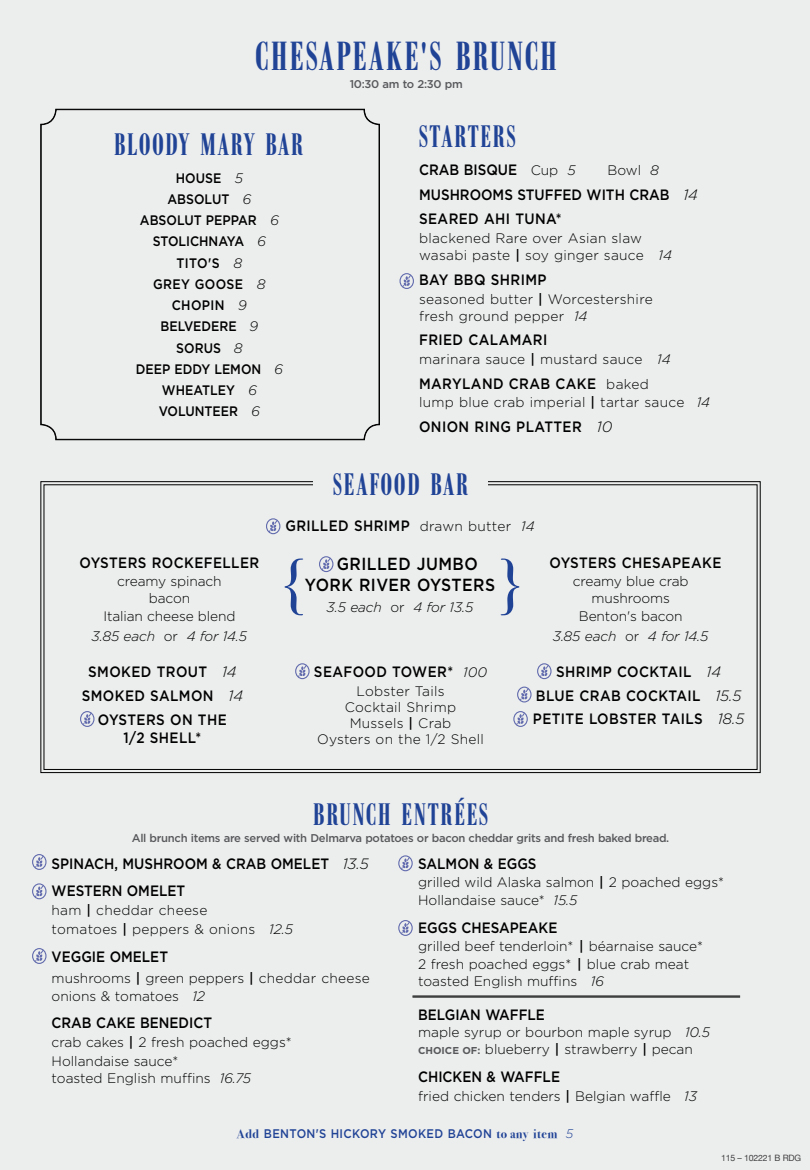
<style>
.page{position:relative;width:810px;height:1170px;background:#eceded}
.page>*{position:absolute;margin:0;border:0;box-sizing:border-box;transform-origin:0 0}
.t1{font:67.5px "Bodoni Svty Two ITCTT Book";color:#204396}
.t2{font:42.5px "Bodoni Ant Com D Dem Bol";letter-spacing:.06em;color:#204396}
.t3{font:32.5px "Bodoni Ant Com D Dem Bol";letter-spacing:.06em;color:#204396}
.t4{font:500 17.5px/21px "Gotham";letter-spacing:.03em;color:#000;scale:.9 1}
.t5{font:500 15px/24px "Gotham";letter-spacing:.03em;color:#000;text-align:center;scale:.9 1}
.t6{font:500 15px/27.9px "Gotham";color:#000;scale:.9 1}
.t7{font:300 13.75px/17.5px "Gotham";color:#000}
.t8{font:300 13.75px/16.2px "Gotham";letter-spacing:.02em;color:#000}
.t9{font:500 13.75px/21.2px "Gotham";color:#000;text-align:center;scale:.9 1}
.t10{font:italic 300 13.75px "Gotham";letter-spacing:-.01em;color:#000}
.t11{font:500 12.5px "Gotham";letter-spacing:.03em;color:#204396;scale:.9 1}
.t12{font:500 11.25px "Gotham";letter-spacing:-.025em;color:#58595b}
.t13{font:8.75px "Helvetica Neue";letter-spacing:-.025em;color:#414042}
.s1{font-weight:300;font-style:italic}
.s2{font-weight:300;font-size:13.75px}
.s3{font-weight:300;font-style:italic;font-size:13.75px}
.s4{font-style:italic}
.s5{font-weight:500}
.s6{font-style:normal}
.s7{font-weight:700;font-size:10px;color:#58595b}
.s8{font-family:"Bodoni Svty Two ITCTT Bold";font-weight:400}
</style>
<div class="page">
<hr style="left:412px;top:996px;width:328px;height:1px;background:#000">
<hr style="left:412px;top:997px;width:328px;height:1px;background:#000">
<svg style="left:40px;top:481px;width:721px;height:292px"></svg>
<div style="left:313px;top:473px;width:175px;height:32px;background:#eceded"></div>
<div style="left:32px;top:948px;width:15px;height:16px;border:1px solid #616bad;border-radius:50%"></div>
<svg style="left:34px;top:949px;width:10px;height:14px"></svg>
<div style="left:32px;top:883px;width:15px;height:16px;border:1px solid #616bad;border-radius:50%"></div>
<svg style="left:34px;top:884px;width:10px;height:14px"></svg>
<div style="left:32px;top:854px;width:15px;height:16px;border:1px solid #616bad;border-radius:50%"></div>
<svg style="left:34px;top:855px;width:10px;height:14px"></svg>
<div style="left:398px;top:920px;width:15px;height:16px;border:1px solid #616bad;border-radius:50%"></div>
<svg style="left:400px;top:921px;width:11px;height:14px"></svg>
<div style="left:398px;top:855px;width:15px;height:16px;border:1px solid #616bad;border-radius:50%"></div>
<svg style="left:400px;top:856px;width:11px;height:14px"></svg>
<div style="left:400px;top:273px;width:14px;height:16px;border:1px solid #616bad;border-radius:50%"></div>
<svg style="left:402px;top:274px;width:10px;height:14px"></svg>
<svg style="left:40px;top:109px;width:340px;height:331px"></svg>
<div style="left:41px;top:110px;width:338px;height:329px;border:1px solid #000;border-radius:15px"></div>
<div style="left:266px;top:518px;width:14px;height:16px;border:1px solid #616bad;border-radius:50%"></div>
<svg style="left:268px;top:519px;width:10px;height:14px"></svg>
<div style="left:319px;top:556px;width:14px;height:16px;border:1px solid #616bad;border-radius:50%"></div>
<svg style="left:321px;top:557px;width:10px;height:14px"></svg>
<div style="left:80px;top:711px;width:15px;height:16px;border:1px solid #616bad;border-radius:50%"></div>
<svg style="left:82px;top:712px;width:10px;height:14px"></svg>
<div style="left:295px;top:663px;width:15px;height:16px;border:1px solid #616bad;border-radius:50%"></div>
<svg style="left:297px;top:664px;width:10px;height:14px"></svg>
<div style="left:537px;top:663px;width:15px;height:16px;border:1px solid #616bad;border-radius:50%"></div>
<svg style="left:539px;top:664px;width:10px;height:14px"></svg>
<div style="left:517px;top:687px;width:15px;height:16px;border:1px solid #616bad;border-radius:50%"></div>
<svg style="left:519px;top:688px;width:10px;height:13px"></svg>
<div style="left:513px;top:711px;width:15px;height:16px;border:1px solid #616bad;border-radius:50%"></div>
<svg style="left:516px;top:712px;width:10px;height:14px"></svg>
<h2 class="t2" style="left:256px;top:33px;width:303px">CHESAPEAKE'S BRUNCH</h2>
<p class="t12" style="left:350px;top:76px;width:115px">10:30 am to 2:30 pm</p>
<h3 class="t3" style="left:114px;top:128px;width:190px">BLOODY MARY BAR</h3>
<p class="t9" style="left:136px;top:167px;width:165px">HOUSE <span class="s1">5<br></span>ABSOLUT <span class="s1">6<br></span>ABSOLUT PEPPAR <span class="s1">6<br></span>STOLICHNAYA <span class="s1">6<br></span>TITO'S <span class="s1">8<br></span>GREY GOOSE <span class="s1">8<br></span>CHOPIN <span class="s1">9<br></span>BELVEDERE <span class="s1">9<br></span>SORUS <span class="s1">8<br></span>DEEP EDDY LEMON <span class="s1">6<br></span>WHEATLEY <span class="s1">6<br></span>VOLUNTEER <span class="s1">6</span></p>
<h3 class="t3" style="left:419px;top:119px;width:98px">STARTERS</h3>
<p class="t6" style="left:419px;top:156px;width:175px">CRAB BISQUE <span class="s2">Cup</span> <span class="s3">5</span></p>
<p class="t7" style="left:607px;top:161px;width:53px">Bowl <span class="s4">8</span></p>
<p class="t6" style="left:419px;top:182px;width:311px;line-height:24.4px">MUSHROOMS STUFFED WITH CRAB <span class="s1">14<br></span>SEARED AHI TUNA*</p>
<p class="t8" style="left:419px;top:229px;width:254px;line-height:17.5px">blackened Rare over Asian slaw wasabi paste <span class="s5">|</span> soy ginger sauce <span class="s4">14</span></p>
<p class="t5" style="left:419px;top:267px;width:143px">BAY BBQ SHRIMP</p>
<p class="t8" style="left:419px;top:290px;width:235px;line-height:17.5px">seasoned butter <span class="s5">|</span> Worcestershire fresh ground pepper <span class="s4">14</span></p>
<p class="t5" style="left:419px;top:328px;width:144px">FRIED CALAMARI</p>
<p class="t8" style="left:419px;top:351px;width:253px">marinara sauce <span class="s5">|</span> mustard sauce <span class="s4">14</span></p>
<p class="t5" style="left:419px;top:371px;width:257px">MARYLAND CRAB CAKE <span class="s2">baked</span></p>
<p class="t8" style="left:419px;top:394px;width:292px">lump blue crab imperial <span class="s5">|</span> tartar sauce <span class="s4">14</span></p>
<p class="t5" style="left:419px;top:414px;width:216px">ONION RING PLATTER <span class="s1">10</span></p>
<h3 class="t3" style="left:333px;top:467px;width:136px">SEAFOOD BAR</h3>
<p class="t5" style="left:80px;top:551px;width:201px">OYSTERS ROCKEFELLER</p>
<p class="t7" style="left:103px;top:572px;width:134px;text-align:center">creamy spinach bacon<br>Italian cheese blend</p>
<p class="t10" style="left:92px;top:627px;width:157px">3.85 each <span class="s6">or</span> 4 for 14.5</p>
<p class="t5" style="left:82px;top:659px;width:181px">SMOKED TROUT <span class="s1">14<br></span>SMOKED SALMON <span class="s1">14<br></span>OYSTERS ON THE</p>
<p class="t5" style="left:123px;top:725px;width:88px">1/2 SHELL*</p>
<p class="t5" style="left:285px;top:514px;width:278px">GRILLED SHRIMP <span class="s2">drawn butter</span> <span class="s3">14</span></p>
<h1 class="t1" style="left:284px;top:527px;width:22px">{</h1>
<h1 class="t1" style="left:500px;top:527px;width:22px">}</h1>
<p class="t4" style="left:305px;top:553px;width:213px;text-indent:32px">GRILLED JUMBO<br>YORK RIVER OYSTERS</p>
<p class="t10" style="left:327px;top:599px;width:148px">3.5 each <span class="s6">or</span> 4 for 13.5</p>
<p class="t5" style="left:550px;top:551px;width:192px">OYSTERS CHESAPEAKE</p>
<p class="t7" style="left:573px;top:572px;width:117px;text-align:center">creamy blue crab mushrooms<br>Benton's bacon</p>
<p class="t10" style="left:553px;top:627px;width:157px">3.85 each <span class="s6">or</span> 4 for 14.5</p>
<p class="t5" style="left:314px;top:659px;width:194px">SEAFOOD TOWER* <span class="s3">100</span></p>
<p class="t8" style="left:317px;top:682px;width:168px;text-align:center">Lobster Tails<br>Cocktail Shrimp<br>Mussels <span class="s5">|</span> Crab<br>Oysters on the 1/2 Shell</p>
<p class="t5" style="left:533px;top:659px;width:236px">SHRIMP COCKTAIL <span class="s1">14<br></span>BLUE CRAB COCKTAIL <span class="s1">15.5<br></span>PETITE LOBSTER TAILS <span class="s1">18.5</span></p>
<h3 class="t3" style="left:313px;top:797px;width:176px">BRUNCH ENTRÉES</h3>
<p class="t12" style="left:132px;top:830px;width:539px">All brunch items are served with Delmarva potatoes or bacon cheddar grits and fresh baked bread.</p>
<p class="t6" style="left:52px;top:849px;width:354px">SPINACH, MUSHROOM &amp; CRAB OMELET <span class="s1">13.5<br></span>WESTERN OMELET</p>
<p class="t8" style="left:52px;top:901px;width:243px;line-height:18.8px">ham <span class="s5">|</span> cheddar cheese<br>tomatoes <span class="s5">|</span> peppers &amp; onions <span class="s4">12.5</span></p>
<p class="t6" style="left:52px;top:942px;width:131px">VEGGIE OMELET</p>
<p class="t7" style="left:52px;top:969px;width:320px">mushrooms <span class="s5">|</span> green peppers <span class="s5">|</span> cheddar cheese onions &amp; tomatoes <span class="s4">12</span></p>
<p class="t6" style="left:52px;top:1009px;width:180px">CRAB CAKE BENEDICT</p>
<p class="t7" style="left:52px;top:1033px;width:242px;line-height:18.8px">crab cakes <span class="s5">|</span> 2 fresh poached eggs*<br>Hollandaise sauce*</p>
<p class="t7" style="left:52px;top:1069px;width:201px">toasted English muffins <span class="s4">16.75</span></p>
<p class="t6" style="left:418px;top:849px;width:133px">SALMON &amp; EGGS</p>
<p class="t7" style="left:418px;top:873px;width:307px">grilled wild Alaska salmon <span class="s5">|</span> 2 poached eggs*<br>Hollandaise sauce* <span class="s4">15.5</span></p>
<p class="t6" style="left:418px;top:913px;width:156px">EGGS CHESAPEAKE</p>
<p class="t7" style="left:418px;top:937px;width:286px">grilled beef tenderloin* <span class="s5">|</span> béarnaise sauce*<br>2 fresh poached eggs* <span class="s5">|</span> blue crab meat toasted English muffins <span class="s4">16</span></p>
<p class="t6" style="left:418px;top:1000px;width:142px">BELGIAN WAFFLE</p>
<p class="t7" style="left:418px;top:1024px;width:294px;line-height:16.5px">maple syrup or bourbon maple syrup <span class="s4">10.5<br></span><span class="s7">CHOICE OF:</span> blueberry <span class="s5">|</span> strawberry <span class="s5">|</span> pecan</p>
<p class="t6" style="left:418px;top:1062px;width:159px">CHICKEN &amp; WAFFLE</p>
<p class="t7" style="left:418px;top:1087px;width:280px">fried chicken tenders <span class="s5">|</span> Belgian waffle <span class="s4">13</span></p>
<p class="t11" style="left:237px;top:1126px;width:376px"><span class="s8">Add</span> BENTON'S HICKORY SMOKED BACON <span class="s8">to any item</span> <span class="s1">5</span></p>
<p class="t13" style="left:721px;top:1152px;width:81px">115 – 102221 B RDG</p>
</div>
